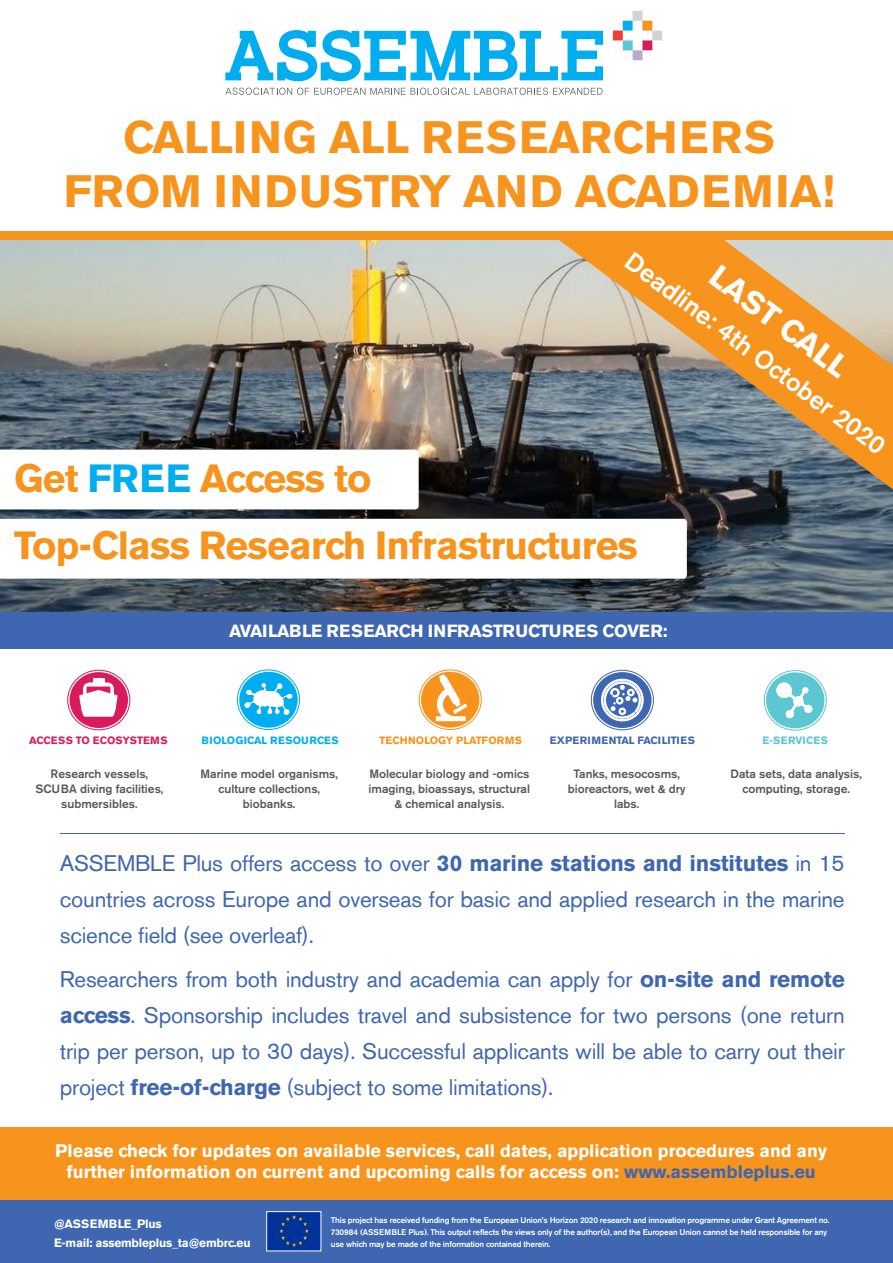
<style>
.page{position:relative;width:893px;height:1263px;background:#fff}
.page>*{position:absolute;margin:0;border:0;box-sizing:border-box;transform-origin:0 0}
.t1{font:700 45px "Akzidenz Grotesk BE";color:#f7941e}
.t2{font:700 39px "Akzidenz Grotesk BE";letter-spacing:-.02em;color:#f7941e}
.t3{font:700 31.5px "Akzidenz Grotesk BE";color:#fff}
.t4{font:500 25.5px "Akzidenz Grotesk BE";color:#fff}
.t5{font:22.5px/36px "Akzidenz Grotesk BE";letter-spacing:-.01em;color:#3f66b0;text-align:justify}
.t6{font:700 18px/21px "Akzidenz Grotesk BE";color:#fff;text-align:center}
.t7{font:700 17.55px "Akzidenz Grotesk BE";letter-spacing:-.02em;color:#fff}
.t8{font:500 12px/15px "Akzidenz Grotesk BE";color:#57585a;text-align:center}
.t9{font:700 12px "Akzidenz Grotesk BE";letter-spacing:-.02em;color:#fff}
.t10{font:700 10.5px "Akzidenz Grotesk BE";letter-spacing:.01em;color:#3f66b0}
.t11{font:700 10.5px "Akzidenz Grotesk BE";letter-spacing:.02em;color:#00aeef}
.t12{font:700 10.5px "Akzidenz Grotesk BE";color:#f7931d}
.t13{font:700 10.5px "Akzidenz Grotesk BE";color:#d91b5c}
.t14{font:700 10.5px "Akzidenz Grotesk BE";letter-spacing:.02em;color:#5bc7d2}
.t15{font:500 8.25px/12px "Akzidenz Grotesk BE";letter-spacing:-.02em;color:#fff}
.s1{color:#00aeef}
.s2{font-weight:700}
.s3{color:#3f66b0}
</style>
<div class="page">
<img style="left:0;top:240px;width:893px;height:372px">
<svg style="left:405px;top:240px;width:488px;height:249px;background:#a58e6f"></svg>
<div style="left:0;top:1200px;width:893px;height:63px;background:#3f66b0"></div>
<div style="left:0;top:231px;width:893px;height:9px;background:#f7941e"></div>
<svg style="left:0;top:450px;width:419px;height:59px"></svg>
<svg style="left:0;top:519px;width:687px;height:60px"></svg>
<div style="left:0;top:612px;width:893px;height:37px;background:#3f66b0"></div>
<div style="left:0;top:1128px;width:893px;height:72px;background:#f7941e"></div>
<img style="left:268px;top:1213px;width:51px;height:36px">
<div style="left:266px;top:1211px;width:55px;height:40px;border:1px solid #fff"></div>
<svg style="left:225px;top:30px;width:378px;height:51px"></svg>
<svg style="left:225px;top:88px;width:378px;height:7px"></svg>
<div style="left:632px;top:11px;width:10px;height:10px;background:#d1d2d4"></div>
<div style="left:642px;top:21px;width:10px;height:10px;background:#f7931d"></div>
<div style="left:652px;top:31px;width:10px;height:9px;background:#d1d2d4"></div>
<div style="left:623px;top:21px;width:10px;height:10px;background:#00aeef"></div>
<div style="left:642px;top:40px;width:10px;height:10px;background:#d91a5b"></div>
<div style="left:623px;top:40px;width:10px;height:10px;background:#5bc7d2"></div>
<div style="left:613px;top:31px;width:10px;height:9px;background:#ee3e35"></div>
<div style="left:633px;top:50px;width:9px;height:10px;background:#b9aad2"></div>
<div style="left:239px;top:672px;width:59px;height:56px;background:#00aeef;border-radius:50%"></div>
<div style="left:237px;top:669px;width:63px;height:61px;border:1px solid #00aeef;border-radius:50%"></div>
<div style="left:241px;top:673px;width:55px;height:53px;border:1px solid #00aeef;border-radius:50%"></div>
<svg style="left:243px;top:682px;width:50px;height:34px"></svg>
<div style="left:421px;top:672px;width:58px;height:56px;background:#f7931d;border-radius:50%"></div>
<div style="left:419px;top:669px;width:63px;height:61px;border:1px solid #f7931d;border-radius:50%"></div>
<div style="left:422px;top:673px;width:56px;height:53px;border:1px solid #f7931d;border-radius:50%"></div>
<svg style="left:436px;top:674px;width:31px;height:47px"></svg>
<div style="left:593px;top:672px;width:59px;height:56px;background:#3f66b0;border-radius:50%"></div>
<div style="left:591px;top:670px;width:63px;height:60px;border:1px solid #3f66b0;border-radius:50%"></div>
<div style="left:595px;top:674px;width:55px;height:52px;border:1px solid #3f66b0;border-radius:50%"></div>
<svg style="left:601px;top:679px;width:43px;height:42px"></svg>
<div style="left:766px;top:672px;width:58px;height:56px;background:#5bc7d2;border-radius:50%"></div>
<div style="left:764px;top:670px;width:63px;height:60px;border:1px solid #5bc7d2;border-radius:50%"></div>
<div style="left:767px;top:674px;width:56px;height:53px;border:1px solid #5bc7d2;border-radius:50%"></div>
<svg style="left:776px;top:682px;width:37px;height:36px"></svg>
<div style="left:70px;top:672px;width:58px;height:56px;background:#d91b5c;border-radius:50%"></div>
<div style="left:67px;top:670px;width:63px;height:60px;border:1px solid #d91b5c;border-radius:50%"></div>
<div style="left:71px;top:674px;width:56px;height:52px;border:1px solid #d91b5c;border-radius:50%"></div>
<svg style="left:79px;top:682px;width:39px;height:35px"></svg>
<div style="left:94px;top:679px;width:11px;height:5px;background:#fff"></div>
<p class="t1" style="left:123px;top:111px;width:653px">CALLING ALL RESEARCHERS</p>
<p class="t1" style="left:64px;top:165px;width:772px">FROM INDUSTRY AND ACADEMIA!</p>
<p class="t4" style="left:638px;top:245px;width:319px;rotate:37deg">Deadline: 4th October 2020</p>
<p class="t3" style="left:725px;top:257px;width:166px;rotate:37deg">LAST CALL</p>
<p class="t2" style="left:14px;top:456px;width:359px">Get <span class="s1">FREE</span> Access to</p>
<p class="t2" style="left:14px;top:523px;width:625px">Top-Class Research Infrastructures</p>
<p class="t7" style="left:229px;top:620px;width:440px">AVAILABLE RESEARCH INFRASTRUCTURES COVER:</p>
<p class="t13" style="left:29px;top:734px;width:140px">ACCESS TO ECOSYSTEMS</p>
<p class="t8" style="left:35px;top:766px;width:130px">Research vessels,<br>SCUBA diving facilities, submersibles.</p>
<p class="t11" style="left:202px;top:734px;width:139px">BIOLOGICAL RESOURCES</p>
<p class="t8" style="left:200px;top:766px;width:139px">Marine model organisms, culture collections, biobanks.</p>
<p class="t12" style="left:379px;top:734px;width:144px">TECHNOLOGY PLATFORMS</p>
<p class="t8" style="left:369px;top:766px;width:163px">Molecular biology and -omics imaging, bioassays, structural &amp; chemical analysis.</p>
<p class="t10" style="left:550px;top:734px;width:147px">EXPERIMENTAL FACILITIES</p>
<p class="t8" style="left:568px;top:766px;width:119px">Tanks, mesocosms, bioreactors, wet &amp; dry labs.</p>
<p class="t14" style="left:763px;top:734px;width:67px">E-SERVICES</p>
<p class="t8" style="left:730px;top:766px;width:133px">Data sets, data analysis, computing, storage.</p>
<p class="t5" style="left:60px;top:845px;width:786px">ASSEMBLE Plus offers access to over <span class="s2">30 marine stations and institutes</span> in 15 countries across Europe and overseas for basic and applied research in the marine science field (see overleaf).</p>
<p class="t5" style="left:60px;top:961px;width:786px">Researchers from both industry and academia can apply for <span class="s2">on-site and remote access</span>. Sponsorship includes travel and subsistence for two persons (one return trip per person, up to 30 days). Successful applicants will be able to carry out their project <span class="s2">free-of-charge</span> (subject to some limitations).</p>
<p class="t6" style="left:55px;top:1141px;width:773px">Please check for updates on available services, call dates, application procedures and any further information on current and upcoming calls for access on: <span class="s3">www.assembleplus.eu</span></p>
<p class="t15" style="left:331px;top:1214px;width:500px">This project has received funding from the European Union’s Horizon 2020 research and innovation programme under Grant Agreement no.<br>730984 (ASSEMBLE Plus). This output reflects the views only of the author(s), and the European Union cannot be held responsible for any use which may be made of the information contained therein.</p>
<p class="t9" style="left:54px;top:1216px;width:109px">@ASSEMBLE_Plus</p>
<p class="t9" style="left:54px;top:1236px;width:198px">E-mail: assembleplus_ta@embrc.eu</p>
</div>
